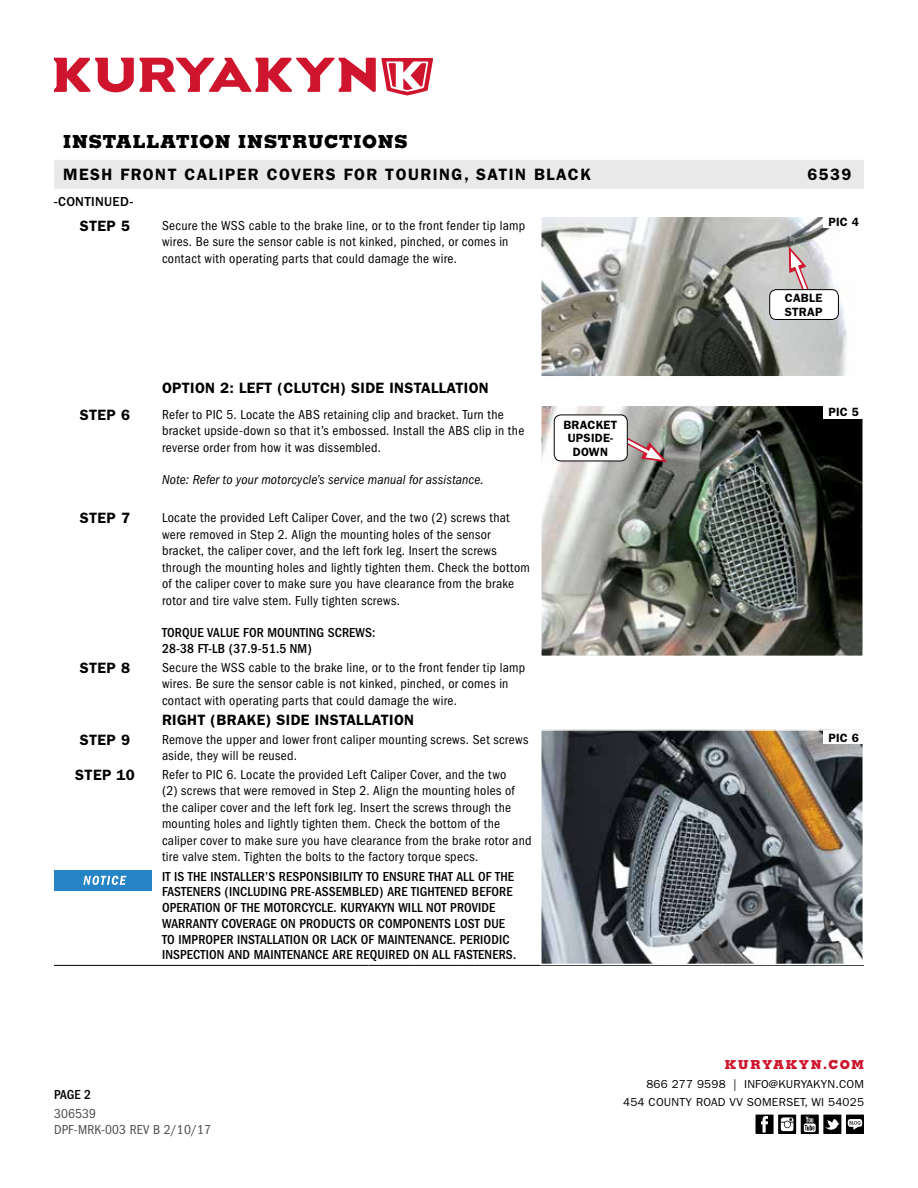
<style>
.page{position:relative;width:918px;height:1188px;background:#fff}
.page>*{position:absolute;margin:0;border:0;box-sizing:border-box;transform-origin:0 0}
.t1{font:800 18px "Memphis";letter-spacing:.04em;color:#000}
.t2{font:600 16.5px "Franklin Gothic";letter-spacing:.09em;color:#000}
.t3{font:600 15px "Franklin Gothic";letter-spacing:.02em;color:#000}
.t4{font:condensed 13.5px/16.5px "Franklin Gothic";letter-spacing:.02em;color:#000}
.t5{font:500 condensed 13.5px/15.8px "Franklin Gothic";letter-spacing:.01em;color:#000}
.t6{font:italic condensed 13.5px "Franklin Gothic";letter-spacing:.01em;color:#000}
.t7{font:condensed 13.5px/15.8px "Franklin Gothic";letter-spacing:.01em;color:#4d4d4f}
.t8{font:500 13.5px "Franklin Gothic";letter-spacing:.025em;color:#000}
.t9{font:800 12.3px "Memphis";letter-spacing:.12em;color:#ce152d}
.t10{font:600 12px/13.5px "Franklin Gothic";letter-spacing:.02em;color:#000}
.t11{font:11.7px/18px "Franklin Gothic";letter-spacing:.02em;color:#000;text-align:right}
</style>
<div class="page">
<svg style="left:54px;top:58px;width:379px;height:38px"></svg>
<div style="left:54px;top:160px;width:810px;height:29px;background:#e9e9ea"></div>
<div style="left:846px;top:1115px;width:18px;height:19px;background:#000"></div>
<svg style="left:848px;top:1119px;width:14px;height:11px"></svg>
<svg style="left:778px;top:1115px;width:18px;height:19px"></svg>
<svg style="left:781px;top:1117px;width:12px;height:14px"></svg>
<div style="left:756px;top:1115px;width:18px;height:19px;background:#000"></div>
<svg style="left:761px;top:1116px;width:7px;height:17px"></svg>
<svg style="left:801px;top:1115px;width:18px;height:19px"></svg>
<svg style="left:804px;top:1117px;width:12px;height:15px"></svg>
<div style="left:823px;top:1115px;width:18px;height:19px;background:#000"></div>
<svg style="left:825px;top:1119px;width:15px;height:11px"></svg>
<hr style="left:54px;top:965px;width:54px;height:1px;background:#000">
<hr style="left:108px;top:965px;width:54px;height:1px;background:#000">
<hr style="left:162px;top:965px;width:206px;height:1px;background:#000">
<hr style="left:368px;top:965px;width:46px;height:1px;background:#000">
<hr style="left:414px;top:965px;width:46px;height:1px;background:#000">
<svg style="left:460px;top:965px;width:14px;height:1px"></svg>
<hr style="left:474px;top:965px;width:66px;height:1px;background:#000">
<hr style="left:540px;top:965px;width:162px;height:1px;background:#000">
<hr style="left:702px;top:965px;width:162px;height:1px;background:#000">
<img style="left:543px;top:219px;width:304px;height:156px">
<div style="left:540px;top:216px;width:324px;height:162px;border:2px solid #fff"></div>
<img style="left:543px;top:408px;width:318px;height:246px">
<div style="left:540px;top:405px;width:324px;height:252px;border:2px solid #fff"></div>
<img style="left:543px;top:732px;width:318px;height:230px">
<div style="left:540px;top:729px;width:324px;height:236px;border:2px solid #fff"></div>
<div style="left:54px;top:870px;width:97px;height:20px;background:#2484c6"></div>
<svg style="left:83px;top:876px;width:43px;height:9px"></svg>
<svg style="left:786px;top:246px;width:30px;height:43px"></svg>
<svg style="left:612px;top:429px;width:55px;height:34px"></svg>
<div style="left:770px;top:290px;width:68px;height:29px;background:#fff;border-radius:7px"></div>
<div style="left:770px;top:289px;width:69px;height:31px;border:1px solid #000;border-radius:7px"></div>
<div style="left:554px;top:415px;width:73px;height:46px;background:#fff;border-radius:7px"></div>
<div style="left:554px;top:415px;width:73px;height:46px;border:1px solid #000;border-radius:7px"></div>
<div style="left:824px;top:215px;width:40px;height:13px;background:#fff"></div>
<div style="left:824px;top:405px;width:40px;height:13px;background:#fff"></div>
<div style="left:824px;top:730px;width:40px;height:14px;background:#fff"></div>
<h1 class="t1" style="left:63px;top:130px;width:346px">INSTALLATION INSTRUCTIONS</h1>
<p class="t2" style="left:63px;top:165px;width:529px">MESH FRONT CALIPER COVERS FOR TOURING, SATIN BLACK</p>
<p class="t2" style="left:807px;top:165px;width:46px">6539</p>
<p class="t8" style="left:54px;top:194px;width:81px">-CONTINUED-</p>
<p class="t3" style="left:80px;top:217px;width:52px">STEP 5</p>
<p class="t4" style="left:162px;top:217px;width:365px">Secure the WSS cable to the brake line, or to the front fender tip lamp wires. Be sure the sensor cable is not kinked, pinched, or comes in contact with operating parts that could damage the wire.</p>
<p class="t3" style="left:162px;top:379px;width:328px">OPTION 2: LEFT (CLUTCH) SIDE INSTALLATION</p>
<p class="t3" style="left:80px;top:406px;width:52px">STEP 6</p>
<p class="t4" style="left:162px;top:406px;width:364px">Refer to PIC 5. Locate the ABS retaining clip and bracket. Turn the bracket upside-down so that it’s embossed. Install the ABS clip in the reverse order from how it was dissembled.</p>
<p class="t6" style="left:162px;top:472px;width:323px">Note: Refer to your motorcycle’s service manual for assistance.</p>
<p class="t3" style="left:80px;top:509px;width:52px">STEP 7</p>
<p class="t4" style="left:162px;top:510px;width:369px">Locate the provided Left Caliper Cover, and the two (2) screws that were removed in Step 2. Align the mounting holes of the sensor bracket, the caliper cover, and the left fork leg. Insert the screws through the mounting holes and lightly tighten them. Check the bottom of the caliper cover to make sure you have clearance from the brake rotor and tire valve stem. Fully tighten screws.</p>
<p class="t5" style="left:162px;top:625px;width:215px">TORQUE VALUE FOR MOUNTING SCREWS:<br>28-38 FT-LB (37.9-51.5 NM)</p>
<p class="t3" style="left:80px;top:659px;width:52px">STEP 8</p>
<p class="t4" style="left:162px;top:659px;width:365px">Secure the WSS cable to the brake line, or to the front fender tip lamp wires. Be sure the sensor cable is not kinked, pinched, or comes in contact with operating parts that could damage the wire.</p>
<p class="t3" style="left:162px;top:711px;width:254px">RIGHT (BRAKE) SIDE INSTALLATION</p>
<p class="t3" style="left:80px;top:731px;width:52px">STEP 9</p>
<p class="t4" style="left:162px;top:731px;width:368px">Remove the upper and lower front caliper mounting screws. Set screws aside, they will be reused.</p>
<p class="t3" style="left:75px;top:766px;width:61px">STEP 10</p>
<p class="t4" style="left:162px;top:766px;width:371px">Refer to PIC 6. Locate the provided Left Caliper Cover, and the two<br>(2) screws that were removed in Step 2. Align the mounting holes of the caliper cover and the left fork leg. Insert the screws through the mounting holes and lightly tighten them. Check the bottom of the caliper cover to make sure you have clearance from the brake rotor and tire valve stem. Tighten the bolts to the factory torque specs.</p>
<p class="t5" style="left:162px;top:868px;width:356px">IT IS THE INSTALLER’S RESPONSIBILITY TO ENSURE THAT ALL OF THE FASTENERS (INCLUDING PRE-ASSEMBLED) ARE TIGHTENED BEFORE OPERATION OF THE MOTORCYCLE. KURYAKYN WILL NOT PROVIDE WARRANTY COVERAGE ON PRODUCTS OR COMPONENTS LOST DUE TO IMPROPER INSTALLATION OR LACK OF MAINTENANCE. PERIODIC INSPECTION AND MAINTENANCE ARE REQUIRED ON ALL FASTENERS.</p>
<p class="t10" style="left:564px;top:418px;width:55px;text-align:center">BRACKET<br>UPSIDE-<br>DOWN</p>
<p class="t10" style="left:828px;top:215px;width:32px">PIC 4</p>
<p class="t10" style="left:785px;top:291px;width:39px">CABLE<br>STRAP</p>
<p class="t10" style="left:828px;top:405px;width:32px">PIC 5</p>
<p class="t10" style="left:828px;top:731px;width:32px">PIC 6</p>
<p class="t5" style="left:54px;top:1087px;width:39px">PAGE 2</p>
<p class="t7" style="left:54px;top:1106px;width:159px">306539<br>DPF-MRK-003 REV B 2/10/17</p>
<p class="t9" style="left:725px;top:1057px;width:141px">KURYAKYN.COM</p>
<p class="t11" style="left:623px;top:1076px;width:242px">866 277 9598 | INFO@KURYAKYN.COM<br>454 COUNTY ROAD VV SOMERSET, WI 54025</p>
</div>
